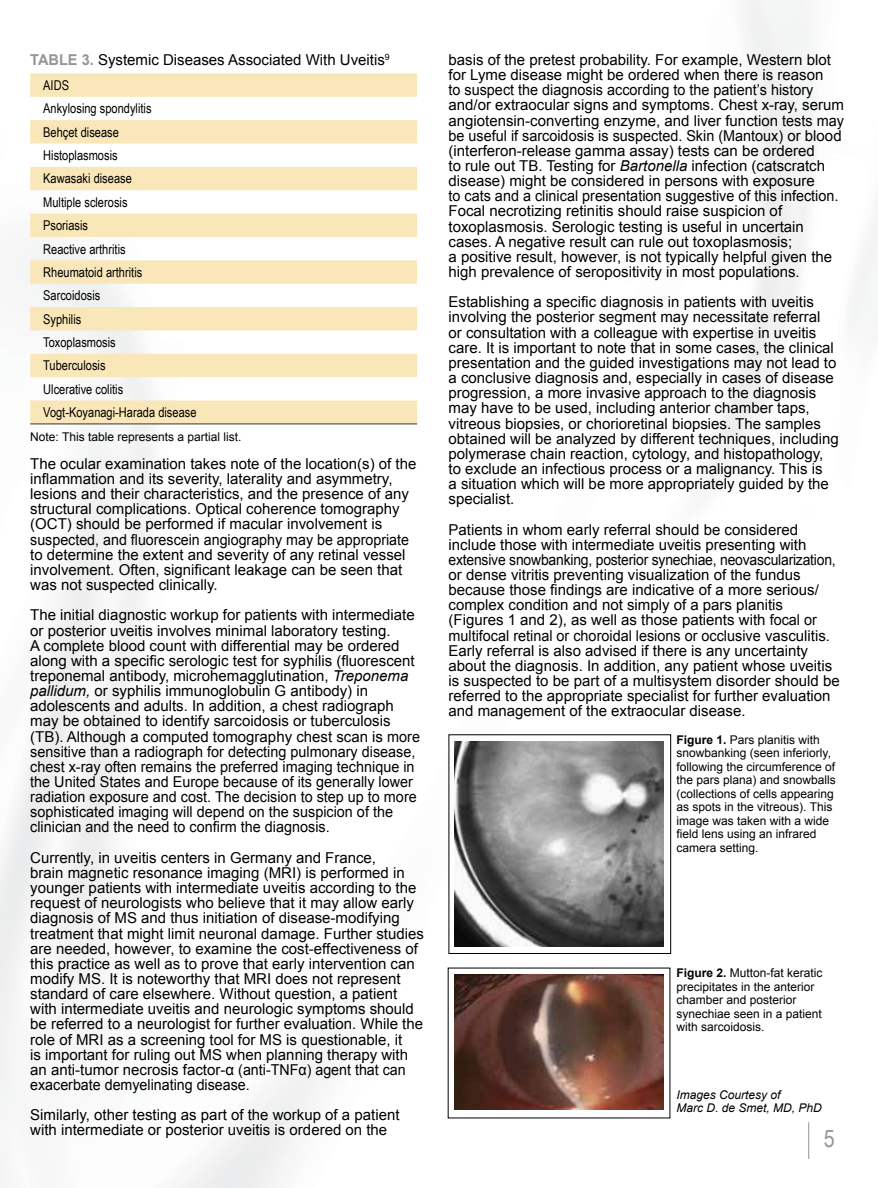
<style>
.page{position:relative;width:878px;height:1188px;background:#fff}
.page>*{position:absolute;margin:0;border:0;box-sizing:border-box;transform-origin:0 0}
.t1{font:24px "Arial Narrow";color:#939598}
.t2{font:15px/15.1px "Arial";color:#000}
.t3{font:700 15px "Arial";color:#939598}
.t4{font:13.5px/23.4px "Arial Narrow";color:#000}
.t5{font:12px/13.5px "Arial";color:#000}
.t6{font:italic 12px/13.5px "Arial";color:#000}
.s1{font-weight:700;color:#939598}
.s2{font-style:italic}
.s3{font-weight:700}
</style>
<div class="page">
<img style="left:0;top:0;width:878px;height:1188px">
<hr style="left:808px;top:1122px;width:1px;height:37px;background:#939598">
<svg style="left:30px;top:73px;width:387px;height:350px;fill:#fae7b9"></svg>
<hr style="left:30px;top:423px;width:387px;height:2px;background:#767271">
<div style="left:448px;top:734px;width:223px;height:220px;border:1px solid #000"></div>
<img style="left:455px;top:741px;width:208px;height:206px">
<img style="left:455px;top:975px;width:208px;height:135px">
<p class="t3" style="left:30px;top:50px;width:19px">Table</p>
<p class="t2" style="left:82px;top:52px;width:309px"><span class="s1">3.</span> Systemic Diseases Associated With Uveitis<sup>9</sup></p>
<p class="t4" style="left:43px;top:73px;width:155px">AIDS<br>Ankylosing spondylitis<br>Behçet disease<br>Histoplasmosis<br>Kawasaki disease<br>Multiple sclerosis<br>Psoriasis<br>Reactive arthritis<br>Rheumatoid arthritis<br>Sarcoidosis<br>Syphilis<br>Toxoplasmosis<br>Tuberculosis<br>Ulcerative colitis<br>Vogt-Koyanagi-Harada disease</p>
<p class="t5" style="left:30px;top:430px;width:213px">Note: This table represents a partial list.</p>
<p class="t2" style="left:30px;top:456px;width:388px">The ocular examination takes note of the location(s) of the inflammation and its severity, laterality and asymmetry, lesions and their characteristics, and the presence of any structural complications. Optical coherence tomography (OCT) should be performed if macular involvement is suspected, and fluorescein angiography may be appropriate to determine the extent and severity of any retinal vessel involvement. Often, significant leakage can be seen that was not suspected clinically.</p>
<p class="t2" style="left:30px;top:608px;width:391px">The initial diagnostic workup for patients with intermediate or posterior uveitis involves minimal laboratory testing.<br>A complete blood count with differential may be ordered along with a specific serologic test for syphilis (fluorescent treponemal antibody, microhemagglutination, <span class="s2">Treponema pallidum,</span> or syphilis immunoglobulin G antibody) in adolescents and adults. In addition, a chest radiograph may be obtained to identify sarcoidosis or tuberculosis (TB). Although a computed tomography chest scan is more sensitive than a radiograph for detecting pulmonary disease, chest x-ray often remains the preferred imaging technique in the United States and Europe because of its generally lower radiation exposure and cost. The decision to step up to more sophisticated imaging will depend on the suspicion of the clinician and the need to confirm the diagnosis.</p>
<p class="t2" style="left:30px;top:850px;width:395px">Currently, in uveitis centers in Germany and France,<br>brain magnetic resonance imaging (MRI) is performed in younger patients with intermediate uveitis according to the request of neurologists who believe that it may allow early diagnosis of MS and thus initiation of disease-modifying treatment that might limit neuronal damage. Further studies are needed, however, to examine the cost-effectiveness of this practice as well as to prove that early intervention can modify MS. It is noteworthy that MRI does not represent standard of care elsewhere. Without question, a patient with intermediate uveitis and neurologic symptoms should be referred to a neurologist for further evaluation. While the role of MRI as a screening tool for MS is questionable, it<br>is important for ruling out MS when planning therapy with an anti-tumor necrosis factor-α (anti-TNFα) agent that can exacerbate demyelinating disease.</p>
<p class="t2" style="left:30px;top:1108px;width:371px">Similarly, other testing as part of the workup of a patient with intermediate or posterior uveitis is ordered on the</p>
<p class="t2" style="left:448px;top:52px;width:397px">basis of the pretest probability. For example, Western blot for Lyme disease might be ordered when there is reason<br>to suspect the diagnosis according to the patient’s history and/or extraocular signs and symptoms. Chest x-ray, serum angiotensin-converting enzyme, and liver function tests may be useful if sarcoidosis is suspected. Skin (Mantoux) or blood (interferon-release gamma assay) tests can be ordered<br>to rule out TB. Testing for <span class="s2">Bartonella</span> infection (catscratch disease) might be considered in persons with exposure<br>to cats and a clinical presentation suggestive of this infection.<br>Focal necrotizing retinitis should raise suspicion of toxoplasmosis. Serologic testing is useful in uncertain cases. A negative result can rule out toxoplasmosis;<br>a positive result, however, is not typically helpful given the high prevalence of seropositivity in most populations.</p>
<p class="t2" style="left:448px;top:295px;width:391px">Establishing a specific diagnosis in patients with uveitis involving the posterior segment may necessitate referral<br>or consultation with a colleague with expertise in uveitis care. It is important to note that in some cases, the clinical presentation and the guided investigations may not lead to a conclusive diagnosis and, especially in cases of disease progression, a more invasive approach to the diagnosis may have to be used, including anterior chamber taps, vitreous biopsies, or chorioretinal biopsies. The samples obtained will be analyzed by different techniques, including polymerase chain reaction, cytology, and histopathology, to exclude an infectious process or a malignancy. This is<br>a situation which will be more appropriately guided by the specialist.</p>
<p class="t2" style="left:448px;top:522px;width:393px">Patients in whom early referral should be considered include those with intermediate uveitis presenting with extensive snowbanking, posterior synechiae, neovascularization, or dense vitritis preventing visualization of the fundus because those findings are indicative of a more serious/ complex condition and not simply of a pars planitis (Figures 1 and 2), as well as those patients with focal or multifocal retinal or choroidal lesions or occlusive vasculitis.<br>Early referral is also advised if there is any uncertainty about the diagnosis. In addition, any patient whose uveitis is suspected to be part of a multisystem disorder should be referred to the appropriate specialist for further evaluation and management of the extraocular disease.</p>
<p class="t5" style="left:676px;top:733px;width:161px"><span class="s3">Figure 1.</span> Pars planitis with snowbanking (seen inferiorly, following the circumference of the pars plana) and snowballs (collections of cells appearing as spots in the vitreous). This image was taken with a wide field lens using an infrared camera setting.</p>
<p class="t5" style="left:676px;top:966px;width:148px"><span class="s3">Figure 2.</span> Mutton-fat keratic precipitates in the anterior chamber and posterior synechiae seen in a patient with sarcoidosis.</p>
<p class="t6" style="left:676px;top:1088px;width:147px">Images Courtesy of<br>Marc D. de Smet, MD, PhD</p>
<h1 class="t1" style="left:824px;top:1120px;width:12px">5</h1>
</div>
